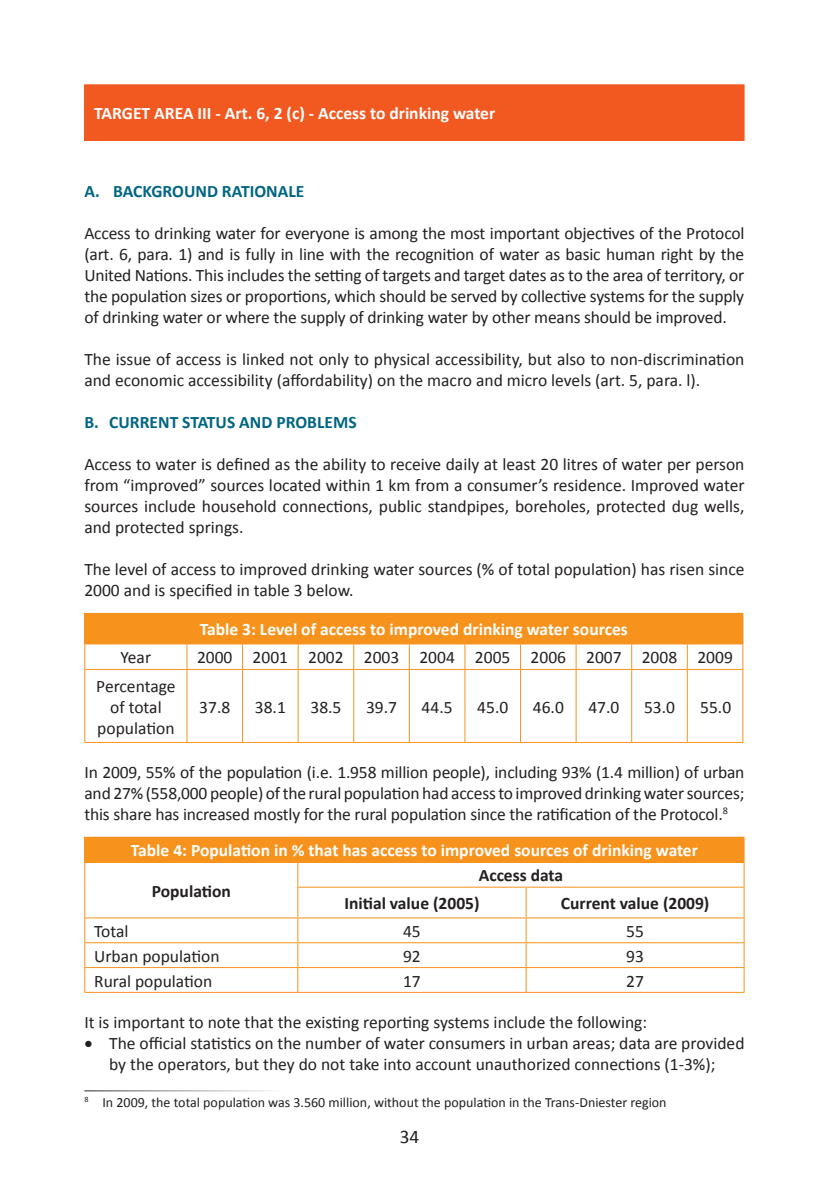
<style>
.page{position:relative;width:819px;height:1191px;background:#fff}
.page>*{position:absolute;margin:0;border:0;box-sizing:border-box;transform-origin:0 0}
.t1{font:19.25px "Calibri";color:#231f20}
.t2{font:17.5px/21px "Calibri";color:#231f20;text-align:justify}
.t3{font:700 17.5px "Calibri";color:#fff}
.t4{font:700 17.5px/27.8px "Calibri";color:#231f20}
.t5{font:700 17.5px "Calibri";color:#016584}
.t6{font:14px "Calibri";color:#231f20}
</style>
<div class="page">
<div style="left:85px;top:85px;width:659px;height:55px;background:#f15921"></div>
<hr style="left:84px;top:84px;width:660px;height:1px;background:#f15921">
<hr style="left:84px;top:85px;width:1px;height:55px;background:#f15921">
<hr style="left:84px;top:140px;width:660px;height:1px;background:#f15921">
<div style="left:85px;top:613px;width:657px;height:31px;background:#f7931d"></div>
<svg style="left:186px;top:644px;width:1px;height:25px"></svg>
<svg style="left:242px;top:644px;width:1px;height:25px"></svg>
<svg style="left:298px;top:644px;width:1px;height:25px"></svg>
<svg style="left:353px;top:644px;width:1px;height:25px"></svg>
<svg style="left:409px;top:644px;width:1px;height:25px"></svg>
<svg style="left:464px;top:644px;width:1px;height:25px"></svg>
<svg style="left:520px;top:644px;width:1px;height:25px"></svg>
<svg style="left:575px;top:644px;width:1px;height:25px"></svg>
<svg style="left:631px;top:644px;width:1px;height:25px"></svg>
<svg style="left:686px;top:644px;width:1px;height:25px"></svg>
<hr style="left:84px;top:669px;width:103px;height:1px;background:#f7931d">
<hr style="left:84px;top:670px;width:1px;height:72px;background:#f7931d">
<hr style="left:187px;top:669px;width:55px;height:1px;background:#f7931d">
<hr style="left:186px;top:670px;width:1px;height:72px;background:#f7931d">
<hr style="left:242px;top:669px;width:56px;height:1px;background:#f7931d">
<hr style="left:242px;top:670px;width:1px;height:72px;background:#f7931d">
<hr style="left:298px;top:669px;width:56px;height:1px;background:#f7931d">
<hr style="left:298px;top:670px;width:1px;height:72px;background:#f7931d">
<hr style="left:354px;top:669px;width:55px;height:1px;background:#f7931d">
<hr style="left:353px;top:670px;width:1px;height:72px;background:#f7931d">
<hr style="left:409px;top:669px;width:56px;height:1px;background:#f7931d">
<hr style="left:409px;top:670px;width:1px;height:72px;background:#f7931d">
<hr style="left:465px;top:669px;width:55px;height:1px;background:#f7931d">
<hr style="left:464px;top:670px;width:1px;height:72px;background:#f7931d">
<hr style="left:520px;top:669px;width:56px;height:1px;background:#f7931d">
<hr style="left:520px;top:670px;width:1px;height:72px;background:#f7931d">
<hr style="left:576px;top:669px;width:55px;height:1px;background:#f7931d">
<hr style="left:575px;top:670px;width:1px;height:72px;background:#f7931d">
<hr style="left:631px;top:669px;width:56px;height:1px;background:#f7931d">
<hr style="left:631px;top:670px;width:1px;height:72px;background:#f7931d">
<hr style="left:687px;top:669px;width:56px;height:1px;background:#f7931d">
<hr style="left:686px;top:670px;width:1px;height:72px;background:#f7931d">
<hr style="left:742px;top:670px;width:1px;height:72px;background:#f7931d">
<hr style="left:84px;top:742px;width:103px;height:1px;background:#f7931d">
<hr style="left:187px;top:742px;width:55px;height:1px;background:#f7931d">
<hr style="left:242px;top:742px;width:56px;height:1px;background:#f7931d">
<hr style="left:298px;top:742px;width:56px;height:1px;background:#f7931d">
<hr style="left:354px;top:742px;width:55px;height:1px;background:#f7931d">
<hr style="left:409px;top:742px;width:56px;height:1px;background:#f7931d">
<hr style="left:465px;top:742px;width:55px;height:1px;background:#f7931d">
<hr style="left:520px;top:742px;width:56px;height:1px;background:#f7931d">
<hr style="left:576px;top:742px;width:55px;height:1px;background:#f7931d">
<hr style="left:631px;top:742px;width:56px;height:1px;background:#f7931d">
<hr style="left:687px;top:742px;width:56px;height:1px;background:#f7931d">
<hr style="left:84px;top:613px;width:103px;height:1px;background:#f7931d">
<svg style="left:84px;top:614px;width:1px;height:55px"></svg>
<hr style="left:687px;top:613px;width:56px;height:1px;background:#f7931d">
<svg style="left:742px;top:614px;width:1px;height:55px"></svg>
<hr style="left:84px;top:643px;width:103px;height:1px;background:#f7931d">
<hr style="left:687px;top:643px;width:56px;height:1px;background:#f7931d">
<div style="left:85px;top:837px;width:659px;height:25px;background:#f7931d"></div>
<hr style="left:84px;top:862px;width:214px;height:1px;background:#f7931d">
<svg style="left:84px;top:837px;width:1px;height:50px"></svg>
<hr style="left:298px;top:862px;width:228px;height:1px;background:#f7931d">
<svg style="left:297px;top:863px;width:1px;height:23px"></svg>
<hr style="left:526px;top:862px;width:218px;height:1px;background:#f7931d">
<svg style="left:743px;top:863px;width:1px;height:23px"></svg>
<hr style="left:84px;top:887px;width:1px;height:30px;background:#f7931d">
<hr style="left:297px;top:886px;width:229px;height:1px;background:#f7931d">
<hr style="left:297px;top:887px;width:1px;height:30px;background:#f7931d">
<hr style="left:526px;top:886px;width:218px;height:1px;background:#f7931d">
<hr style="left:525px;top:887px;width:1px;height:30px;background:#f7931d">
<hr style="left:743px;top:887px;width:1px;height:30px;background:#f7931d">
<hr style="left:84px;top:917px;width:214px;height:1px;background:#f7931d">
<hr style="left:298px;top:917px;width:228px;height:1px;background:#f7931d">
<hr style="left:526px;top:917px;width:218px;height:1px;background:#f7931d">
<hr style="left:84px;top:942px;width:214px;height:1px;background:#f7931d">
<hr style="left:298px;top:942px;width:228px;height:1px;background:#f7931d">
<hr style="left:526px;top:942px;width:218px;height:1px;background:#f7931d">
<hr style="left:84px;top:967px;width:214px;height:1px;background:#f7931d">
<svg style="left:84px;top:918px;width:1px;height:74px"></svg>
<hr style="left:298px;top:967px;width:228px;height:1px;background:#f7931d">
<svg style="left:297px;top:918px;width:1px;height:74px"></svg>
<hr style="left:526px;top:967px;width:218px;height:1px;background:#f7931d">
<svg style="left:525px;top:918px;width:1px;height:74px"></svg>
<svg style="left:743px;top:918px;width:1px;height:74px"></svg>
<hr style="left:84px;top:992px;width:214px;height:1px;background:#f7931d">
<hr style="left:298px;top:992px;width:228px;height:1px;background:#f7931d">
<hr style="left:526px;top:992px;width:218px;height:1px;background:#f7931d">
<p class="t3" style="left:94px;top:102px;width:402px">TARGET AREA III - Art. 6, 2 (c) - Access to drinking water</p>
<p class="t5" style="left:84px;top:180px;width:79px">A. BACKGROUND</p>
<p class="t5" style="left:222px;top:180px;width:10px">RATIONALE</p>
<p class="t2" style="left:84px;top:222px;width:661px">Access to drinking water for everyone is among the most important objectives of the Protocol (art. 6, para. 1) and is fully in line with the recognition of water as basic human right by the United Nations. This includes the setting of targets and target dates as to the area of territory, or the population sizes or proportions, which should be served by collective systems for the supply of drinking water or where the supply of drinking water by other means should be improved.</p>
<p class="t2" style="left:84px;top:348px;width:661px">The issue of access is linked not only to physical accessibility, but also to non-discrimination and economic accessibility (affordability) on the macro and micro levels (art. 5, para. l).</p>
<p class="t5" style="left:84px;top:411px;width:29px">B. CURRENT</p>
<p class="t5" style="left:182px;top:411px;width:18px">STATU</p>
<p class="t5" style="left:227px;top:411px;width:25px">S AND</p>
<p class="t5" style="left:276px;top:411px;width:20px">PROBLE</p>
<p class="t5" style="left:333px;top:411px;width:25px">MS</p>
<p class="t2" style="left:84px;top:453px;width:661px">Access to water is defined as the ability to receive daily at least 20 litres of water per person from “improved” sources located within 1 km from a consumer’s residence. Improved water sources include household connections, public standpipes, boreholes, protected dug wells, and protected springs.</p>
<p class="t2" style="left:84px;top:558px;width:661px">The level of access to improved drinking water sources (% of total population) has risen since<br>2000 and is specified in table 3 below.</p>
<p class="t3" style="left:200px;top:618px;width:429px">Table 3: Level of access to improved drinking water sources</p>
<p class="t2" style="left:121px;top:646px;width:32px">Year</p>
<p class="t2" style="left:197px;top:646px;width:537px">2000 2001 2002 2003 2004 2005 2006 2007 2008 2009</p>
<p class="t2" style="left:96px;top:674px;width:81px;text-align:center">Percentage of total population</p>
<p class="t2" style="left:199px;top:695px;width:33px">37.8</p>
<p class="t2" style="left:255px;top:695px;width:33px">38.1</p>
<p class="t2" style="left:310px;top:695px;width:33px">38.5</p>
<p class="t2" style="left:366px;top:695px;width:33px">39.7</p>
<p class="t2" style="left:421px;top:695px;width:33px">44.5</p>
<p class="t2" style="left:477px;top:695px;width:33px">45.0</p>
<p class="t2" style="left:533px;top:695px;width:33px">46.0</p>
<p class="t2" style="left:588px;top:695px;width:33px">47.0</p>
<p class="t2" style="left:644px;top:695px;width:33px">53.0</p>
<p class="t2" style="left:700px;top:695px;width:33px">55.0</p>
<p class="t2" style="left:84px;top:760px;width:661px">In 2009, 55% of the population (i.e. 1.958 million people), including 93% (1.4 million) of urban and 27% (558,000 people) of the rural population had access to improved drinking water sources; this share has increased mostly for the rural population since the ratification of the Protocol.<sup>8</sup></p>
<p class="t3" style="left:131px;top:839px;width:568px">Table 4: Population in % that has access to improved sources of drinking water</p>
<p class="t4" style="left:152px;top:876px;width:81px">Population</p>
<p class="t4" style="left:344px;top:860px;width:220px;text-indent:134px">Access data<br>Initial value (2005)</p>
<p class="t4" style="left:561px;top:888px;width:150px">Current value (2009)</p>
<p class="t2" style="left:94px;top:919px;width:36px">Total</p>
<p class="t2" style="left:403px;top:919px;width:19px">45</p>
<p class="t2" style="left:626px;top:919px;width:19px">55</p>
<p class="t2" style="left:94px;top:944px;width:127px">Urban population</p>
<p class="t2" style="left:403px;top:944px;width:19px">92</p>
<p class="t2" style="left:626px;top:944px;width:19px">93</p>
<p class="t2" style="left:94px;top:969px;width:119px">Rural population</p>
<p class="t2" style="left:403px;top:969px;width:19px">17</p>
<p class="t2" style="left:626px;top:969px;width:19px">27</p>
<p class="t2" style="left:84px;top:1010px;width:564px">It is important to note that the existing reporting systems include the following:</p>
<p class="t2" style="left:84px;top:1031px;width:661px;text-align:center">• The official statistics on the number of water consumers in urban areas; data are provided by the operators, but they do not take into account unauthorized connections (1-3%);</p>
<p class="t6" style="left:84px;top:1093px;width:583px"><sup>8</sup> In 2009, the total population was 3.560 million, without the population in the Trans-Dniester region</p>
<p class="t1" style="left:399px;top:1124px;width:21px">34</p>
</div>
